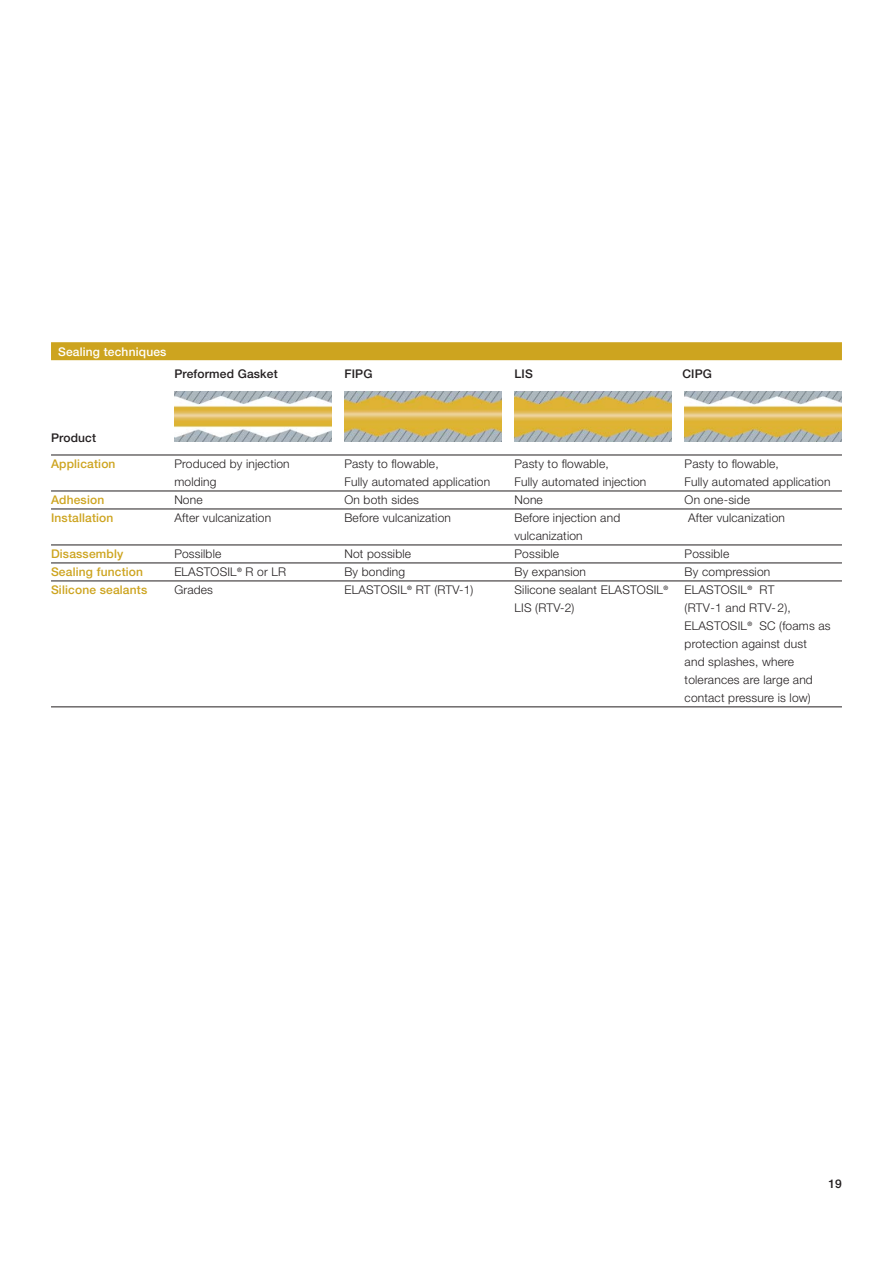
<style>
.page{position:relative;width:893px;height:1263px;background:#fff}
.page>*{position:absolute;margin:0;border:0;box-sizing:border-box;transform-origin:0 0}
.t1{font:300 12px/18px "Helvetica Neue";letter-spacing:.015em;color:#231f20}
.t2{font:500 12px/18px "Helvetica Neue";letter-spacing:.015em;color:#cda41f}
.t3{font:500 12px "Helvetica Neue";letter-spacing:.015em;color:#231f20}
.t4{font:500 12px "Helvetica Neue";letter-spacing:.015em;color:#fff}
</style>
<div class="page">
<div style="left:51px;top:342px;width:791px;height:18px;background:#cda41f"></div>
<img style="left:344px;top:391px;width:158px;height:50px">
<img style="left:514px;top:391px;width:158px;height:50px">
<img style="left:684px;top:391px;width:158px;height:50px">
<img style="left:174px;top:391px;width:158px;height:50px">
<hr style="left:51px;top:455px;width:791px;height:1px;background:#231f20">
<hr style="left:51px;top:491px;width:791px;height:1px;background:#231f20">
<hr style="left:51px;top:509px;width:791px;height:1px;background:#231f20">
<hr style="left:51px;top:545px;width:791px;height:1px;background:#231f20">
<hr style="left:51px;top:563px;width:791px;height:1px;background:#231f20">
<hr style="left:51px;top:581px;width:791px;height:1px;background:#231f20">
<hr style="left:51px;top:707px;width:791px;height:1px;background:#231f20">
<p class="t4" style="left:58px;top:347px;width:110px">Sealing techniques</p>
<p class="t3" style="left:174px;top:370px;width:105px">Preformed Gasket</p>
<p class="t3" style="left:51px;top:433px;width:47px">Product</p>
<p class="t2" style="left:51px;top:456px;width:66px">Application</p>
<p class="t2" style="left:51px;top:492px;width:64px">Adhesion<br>Installation</p>
<p class="t2" style="left:51px;top:546px;width:98px">Disassembly<br>Sealing function<br>Silicone sealants</p>
<p class="t1" style="left:174px;top:456px;width:117px">Produced by injection molding<br>None<br>After vulcanization</p>
<p class="t1" style="left:174px;top:546px;width:113px">Possilble<br>ELASTOSIL<sup>®</sup> R or LR<br>Grades</p>
<p class="t3" style="left:344px;top:370px;width:30px">FIPG</p>
<p class="t3" style="left:514px;top:370px;width:20px">LIS</p>
<p class="t3" style="left:682px;top:370px;width:31px">CIPG</p>
<p class="t1" style="left:344px;top:456px;width:147px">Pasty to flowable,<br>Fully automated application<br>On both sides<br>Before vulcanization</p>
<p class="t1" style="left:344px;top:546px;width:131px">Not possible<br>By bonding<br>ELASTOSIL<sup>®</sup> RT (RTV-1)</p>
<p class="t1" style="left:514px;top:456px;width:155px">Pasty to flowable,<br>Fully automated injection<br>None<br>Before injection and vulcanization<br>Possible<br>By expansion<br>Silicone sealant ELASTOSIL<sup>®<br></sup>LIS (RTV-2)</p>
<p class="t1" style="left:684px;top:456px;width:147px">Pasty to flowable,<br>Fully automated application<br>On one-side<br>After vulcanization</p>
<p class="t1" style="left:684px;top:546px;width:148px">Possible<br>By compression<br>ELASTOSIL<sup>®</sup> RT<br>(RTV-1 and RTV-2),<br>ELASTOSIL<sup>®</sup> SC (foams as protection against dust<br>and splashes, where tolerances are large and contact pressure is low)</p>
<p class="t3" style="left:828px;top:1179px;width:15px">19</p>
</div>
